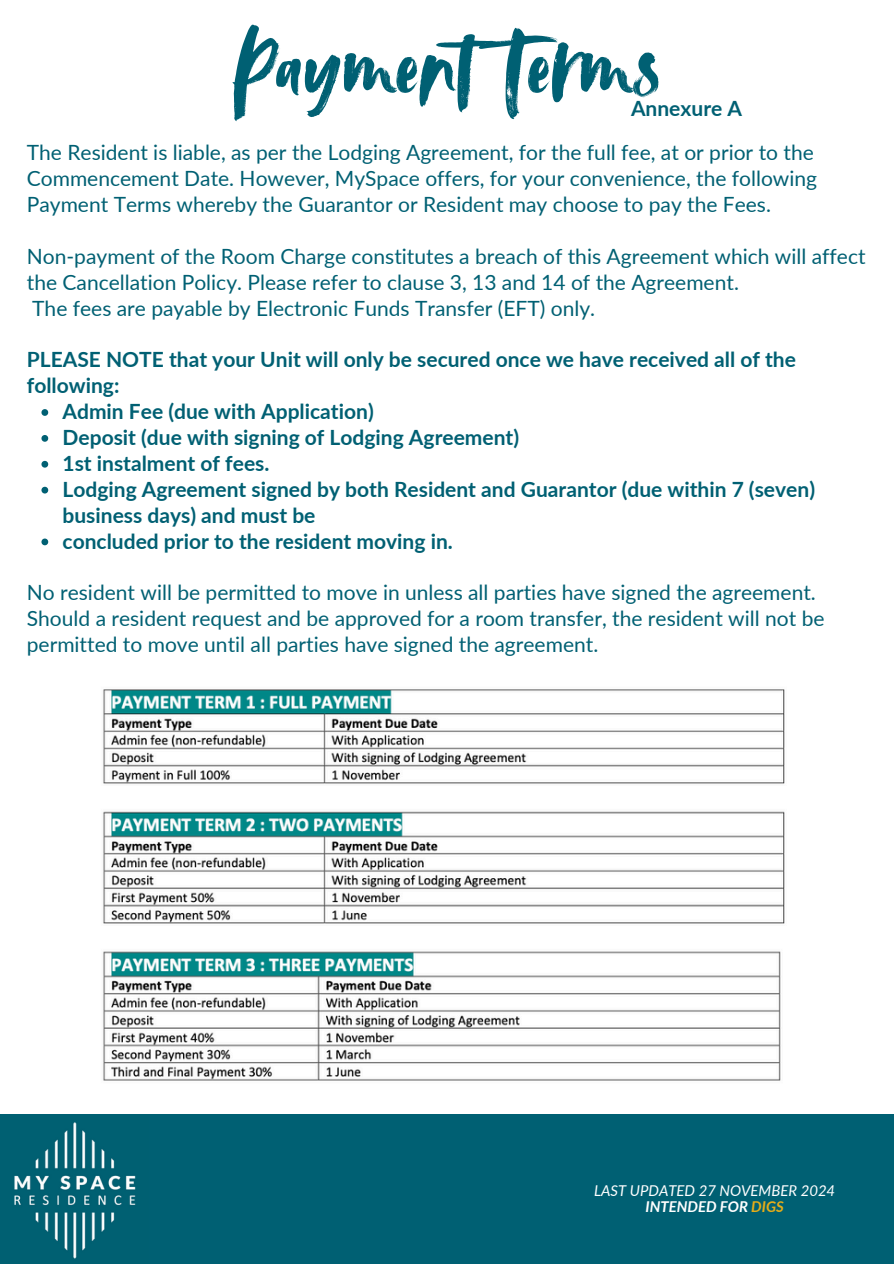
<style>
.page{position:relative;width:894px;height:1264px;background:#fff}
.page>*{position:absolute;margin:0;border:0;box-sizing:border-box;transform-origin:0 0}
.t1{font:104.4px "Avallon";color:#006073}
.t2{font:21px/25.8px "Lato";color:#006073}
.t3{font:700 21px/25.8px "Lato";color:#006073}
.t4{font:italic 14.85px "Lato";color:#fff}
.t5{font:italic 700 14.85px "Lato";color:#fff}
.s1{color:#e6ad18}
</style>
<div class="page">
<div style="left:0;top:1114px;width:893px;height:149px;background:#006073"></div>
<img style="left:14px;top:1122px;width:122px;height:137px">
<img style="left:103px;top:689px;width:682px;height:392px">
<svg style="left:41px;top:409px;width:7px;height:7px"></svg>
<svg style="left:41px;top:435px;width:7px;height:7px"></svg>
<svg style="left:41px;top:461px;width:7px;height:6px"></svg>
<svg style="left:41px;top:487px;width:7px;height:6px"></svg>
<svg style="left:41px;top:538px;width:7px;height:7px"></svg>
<h3 class="t1" style="left:232px;top:6px;width:430px">Payment Terms</h3>
<h4 class="t2" style="left:27px;top:139px;width:791px">The Resident is liable, as per the Lodging Agreement, for the full fee, at or prior to the<br>Commencement Date. However, MySpace offers, for your convenience, the following<br>Payment Terms whereby the Guarantor or Resident may choose to pay the Fees.</h4>
<h4 class="t2" style="left:27px;top:243px;width:840px">Non-payment of the Room Charge constitutes a breach of this Agreement which will affect the Cancellation Policy. Please refer to clause 3, 13 and 14 of the Agreement.<br>The fees are payable by Electronic Funds Transfer (EFT) only.</h4>
<h3 class="t3" style="left:27px;top:346px;width:770px">PLEASE NOTE that your Unit will only be secured once we have received all of the following:</h3>
<p class="t3" style="left:62px;top:398px;width:312px">Admin Fee (due with Application)</p>
<p class="t3" style="left:62px;top:424px;width:458px">Deposit (due with signing of Lodging Agreement)</p>
<p class="t3" style="left:62px;top:450px;width:208px">1st instalment of fees.</p>
<p class="t3" style="left:62px;top:476px;width:753px">Lodging Agreement signed by both Resident and Guarantor (due within 7 (seven) business days) and must be</p>
<p class="t3" style="left:62px;top:527px;width:391px">concluded prior to the resident moving in.</p>
<h4 class="t2" style="left:27px;top:579px;width:799px">No resident will be permitted to move in unless all parties have signed the agreement.<br>Should a resident request and be approved for a room transfer, the resident will not be permitted to move until all parties have signed the agreement.</h4>
<h2 class="t3" style="left:630px;top:95px;width:112px">Annexure A</h2>
<p class="t4" style="left:594px;top:1180px;width:242px">LAST UPDATED 27 NOVEMBER 2024</p>
<p class="t5" style="left:645px;top:1197px;width:140px">INTENDED FOR <span class="s1">DIGS</span></p>
</div>
